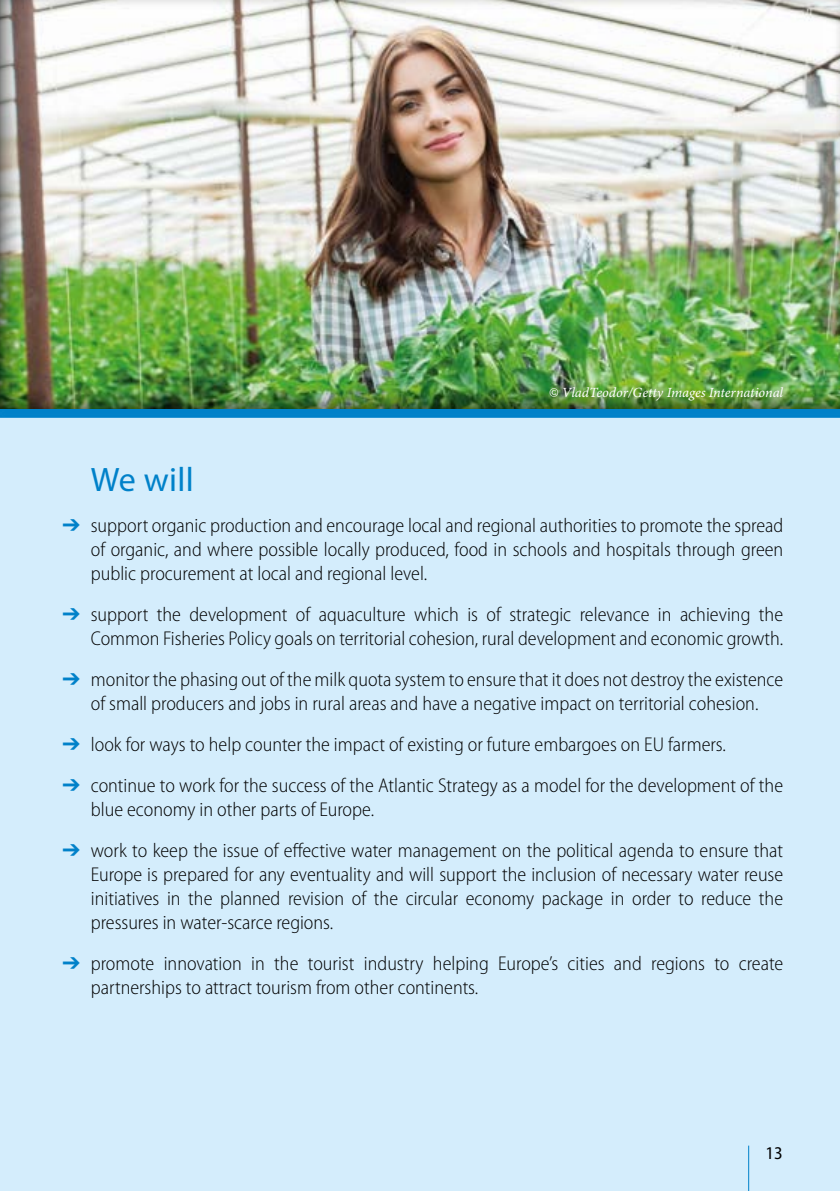
<style>
.page{position:relative;width:840px;height:1191px;background:#fff}
.page>*{position:absolute;margin:0;border:0;box-sizing:border-box;transform-origin:0 0}
.t1{font:34px "Myriad Pro";letter-spacing:.01em;color:#0081c9}
.t2{font:300 semi-condensed 20px/24px "Myriad Pro";color:#000;text-align:justify}
.t3{font:semi-condensed 18px "Myriad Pro";color:#000}
.t4{font:14px "Minion Pro It Capt";letter-spacing:-.005em;color:#fff}
.s1{color:#0081c9}
</style>
<div class="page">
<div style="left:0;top:0;width:839px;height:1191px;background:#d4edfc"></div>
<img style="left:0;top:0;width:839px;height:409px">
<hr style="left:747px;top:1145px;width:1px;height:46px;background:#0081c9">
<p class="t4" style="left:548px;top:384px;width:236px">© VladTeodor/Getty Images International</p>
<h1 class="t1" style="left:91px;top:460px;width:104px">We will</h1>
<p class="t2" style="left:91px;top:513px;width:693px;text-indent:-28px"><span class="s1">➔</span> support organic production and encourage local and regional authorities to promote the spread of organic, and where possible locally produced, food in schools and hospitals through green public procurement at local and regional level.</p>
<p class="t2" style="left:62px;top:602px;width:722px;text-align:right"><span class="s1">➔</span> support the development of aquaculture which is of strategic relevance in achieving the<br>Common Fisheries Policy goals on territorial cohesion, rural development and economic growth.</p>
<p class="t2" style="left:62px;top:667px;width:722px;text-align:center"><span class="s1">➔</span> monitor the phasing out of the milk quota system to ensure that it does not destroy the existence of small producers and jobs in rural areas and have a negative impact on territorial cohesion.</p>
<p class="t2" style="left:62px;top:732px;width:664px"><span class="s1">➔</span> look for ways to help counter the impact of existing or future embargoes on EU farmers.</p>
<p class="t2" style="left:91px;top:773px;width:693px;text-indent:-28px"><span class="s1">➔</span> continue to work for the success of the Atlantic Strategy as a model for the development of the blue economy in other parts of Europe.</p>
<p class="t2" style="left:91px;top:838px;width:693px;text-indent:-28px"><span class="s1">➔</span> work to keep the issue of effective water management on the political agenda to ensure that Europe is prepared for any eventuality and will support the inclusion of necessary water reuse initiatives in the planned revision of the circular economy package in order to reduce the pressures in water-scarce regions.</p>
<p class="t2" style="left:91px;top:951px;width:693px;text-indent:-28px"><span class="s1">➔</span> promote innovation in the tourist industry helping Europe’s cities and regions to create partnerships to attract tourism from other continents.</p>
<p class="t3" style="left:765px;top:1143px;width:19px">13</p>
</div>
